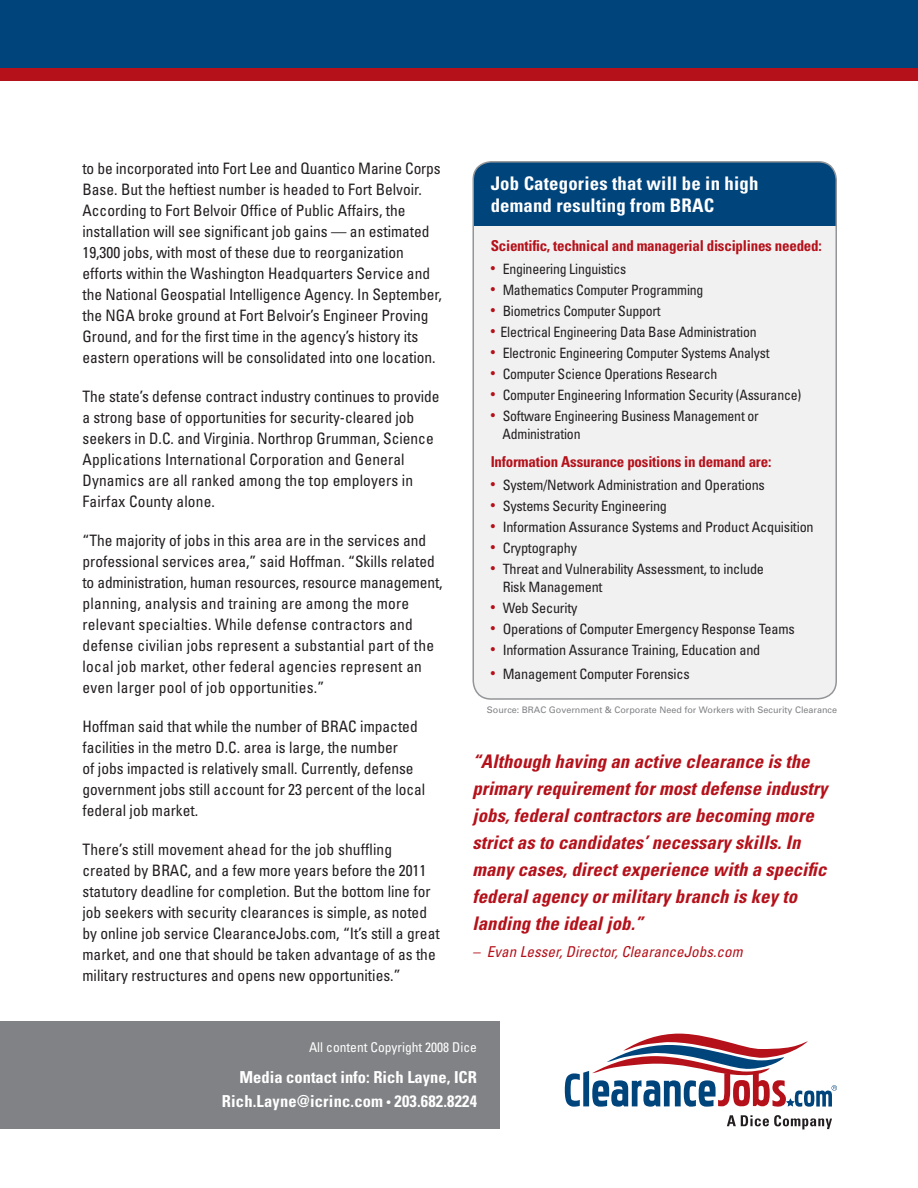
<style>
.page{position:relative;width:918px;height:1188px;background:#fff}
.page>*{position:absolute;margin:0;border:0;box-sizing:border-box;transform-origin:0 0}
.t1{font:italic 700 condensed 18.75px/27px "Univers";letter-spacing:.005em;color:#b5111a}
.t2{font:700 condensed 18.75px/22.5px "Univers";letter-spacing:.01em;color:#fff}
.t3{font:700 condensed 16.5px/24px "Univers";color:#fff;text-align:right}
.t4{font:condensed 15.75px/21px "Univers";color:#231f20}
.t5{font:700 condensed 15px "Univers";letter-spacing:-.015em;color:#b5111a}
.t6{font:italic condensed 15px "Univers";letter-spacing:.005em;color:#b5111a}
.t7{font:condensed 14.25px/18px "Univers";letter-spacing:-.015em;color:#231f20}
.t8{font:condensed 13.5px "Univers";color:#fff}
.t9{font:9px "Univers";color:#808285}
.s1{font-size:13.5px;color:#b5111a}
.s2{font-size:10.5px}
</style>
<div class="page">
<div style="left:0;top:54px;width:918px;height:27px;background:#b5111a"></div>
<div style="left:0;top:0;width:918px;height:68px;background:#00447c"></div>
<div style="left:473px;top:162px;width:363px;height:537px;background:#f1f1f2;border-radius:18px"></div>
<div style="left:473px;top:162px;width:363px;height:64px;background:#00447c"></div>
<div style="left:472px;top:161px;width:365px;height:539px;border:2px solid #939598;border-radius:18px"></div>
<svg style="left:727px;top:1115px;width:105px;height:14px"></svg>
<svg style="left:565px;top:1034px;width:272px;height:73px"></svg>
<div style="left:0;top:1021px;width:500px;height:108px;background:#808285"></div>
<p class="t4" style="left:82px;top:159px;width:361px">to be incorporated into Fort Lee and Quantico Marine Corps Base. But the heftiest number is headed to Fort Belvoir.<br>According to Fort Belvoir Office of Public Affairs, the installation will see significant job gains — an estimated 19,300 jobs, with most of these due to reorganization efforts within the Washington Headquarters Service and the National Geospatial Intelligence Agency. In September, the NGA broke ground at Fort Belvoir’s Engineer Proving Ground, and for the first time in the agency’s history its eastern operations will be consolidated into one location.</p>
<p class="t4" style="left:82px;top:387px;width:359px">The state’s defense contract industry continues to provide a strong base of opportunities for security-cleared job seekers in D.C. and Virginia. Northrop Grumman, Science Applications International Corporation and General Dynamics are all ranked among the top employers in Fairfax County alone.</p>
<p class="t4" style="left:82px;top:531px;width:362px">“The majority of jobs in this area are in the services and professional services area,” said Hoffman. “Skills related to administration, human resources, resource management, planning, analysis and training are among the more relevant specialties. While defense contractors and defense civilian jobs represent a substantial part of the local job market, other federal agencies represent an even larger pool of job opportunities.”</p>
<p class="t4" style="left:82px;top:717px;width:344px">Hoffman said that while the number of BRAC impacted facilities in the metro D.C. area is large, the number<br>of jobs impacted is relatively small. Currently, defense government jobs still account for 23 percent of the local federal job market.</p>
<p class="t4" style="left:82px;top:840px;width:359px">There’s still movement ahead for the job shuffling created by BRAC, and a few more years before the 2011 statutory deadline for completion. But the bottom line for job seekers with security clearances is simple, as noted by online job service ClearanceJobs.com, “It’s still a great market, and one that should be taken advantage of as the military restructures and opens new opportunities.”</p>
<p class="t2" style="left:491px;top:174px;width:269px">Job Categories that will be in high demand resulting from BRAC</p>
<p class="t5" style="left:491px;top:241px;width:333px">Scientific, technical and managerial disciplines needed:</p>
<p class="t7" style="left:491px;top:261px;width:137px"><span class="s1">•</span> Engineering Linguistics</p>
<p class="t7" style="left:491px;top:282px;width:214px"><span class="s1">•</span> Mathematics Computer Programming</p>
<p class="t7" style="left:491px;top:303px;width:172px"><span class="s1">•</span> Biometrics Computer Support</p>
<p class="t7" style="left:491px;top:324px;width:267px"><span class="s1">•</span> Electrical Engineering Data Base Administration</p>
<p class="t7" style="left:491px;top:345px;width:280px"><span class="s1">•</span> Electronic Engineering Computer Systems Analyst</p>
<p class="t7" style="left:491px;top:366px;width:228px"><span class="s1">•</span> Computer Science Operations Research</p>
<p class="t7" style="left:491px;top:387px;width:312px"><span class="s1">•</span> Computer Engineering Information Security (Assurance)</p>
<p class="t7" style="left:503px;top:408px;width:258px;text-indent:-12px"><span class="s1">•</span> Software Engineering Business Management or<br>Administration</p>
<p class="t5" style="left:491px;top:457px;width:282px">Information Assurance positions in demand are:</p>
<p class="t7" style="left:491px;top:477px;width:276px"><span class="s1">•</span> System/Network Administration and Operations</p>
<p class="t7" style="left:491px;top:498px;width:178px"><span class="s1">•</span> Systems Security Engineering</p>
<p class="t7" style="left:491px;top:519px;width:325px"><span class="s1">•</span> Information Assurance Systems and Product Acquisition</p>
<p class="t7" style="left:491px;top:540px;width:88px"><span class="s1">•</span> Cryptography</p>
<p class="t7" style="left:503px;top:561px;width:263px;text-indent:-12px"><span class="s1">•</span> Threat and Vulnerability Assessment, to include<br>Risk Management</p>
<p class="t7" style="left:491px;top:600px;width:88px"><span class="s1">•</span> Web Security</p>
<p class="t7" style="left:491px;top:621px;width:306px"><span class="s1">•</span> Operations of Computer Emergency Response Teams</p>
<p class="t7" style="left:491px;top:642px;width:271px"><span class="s1">•</span> Information Assurance Training, Education and</p>
<p class="t7" style="left:491px;top:666px;width:201px"><span class="s1">•</span> Management Computer Forensics</p>
<p class="t9" style="left:487px;top:706px;width:352px">Source: BRAC Government &amp; Corporate Need for Workers with Security Clearance</p>
<p class="t1" style="left:472px;top:750px;width:357px">“Although having an active clearance is the primary requirement for most defense industry jobs, federal contractors are becoming more strict as to candidates’ necessary skills. In many cases, direct experience with a specific federal agency or military branch is key to landing the ideal job.”</p>
<p class="t6" style="left:472px;top:947px;width:272px">– Evan Lesser, Director, ClearanceJobs.com</p>
<p class="t8" style="left:309px;top:1042px;width:169px">All content Copyright 2008 Dice</p>
<p class="t3" style="left:222px;top:1067px;width:257px">Media contact info: Rich Layne, ICR<br>Rich.Layne@icrinc.com <span class="s2">•</span> 203.682.8224</p>
</div>
